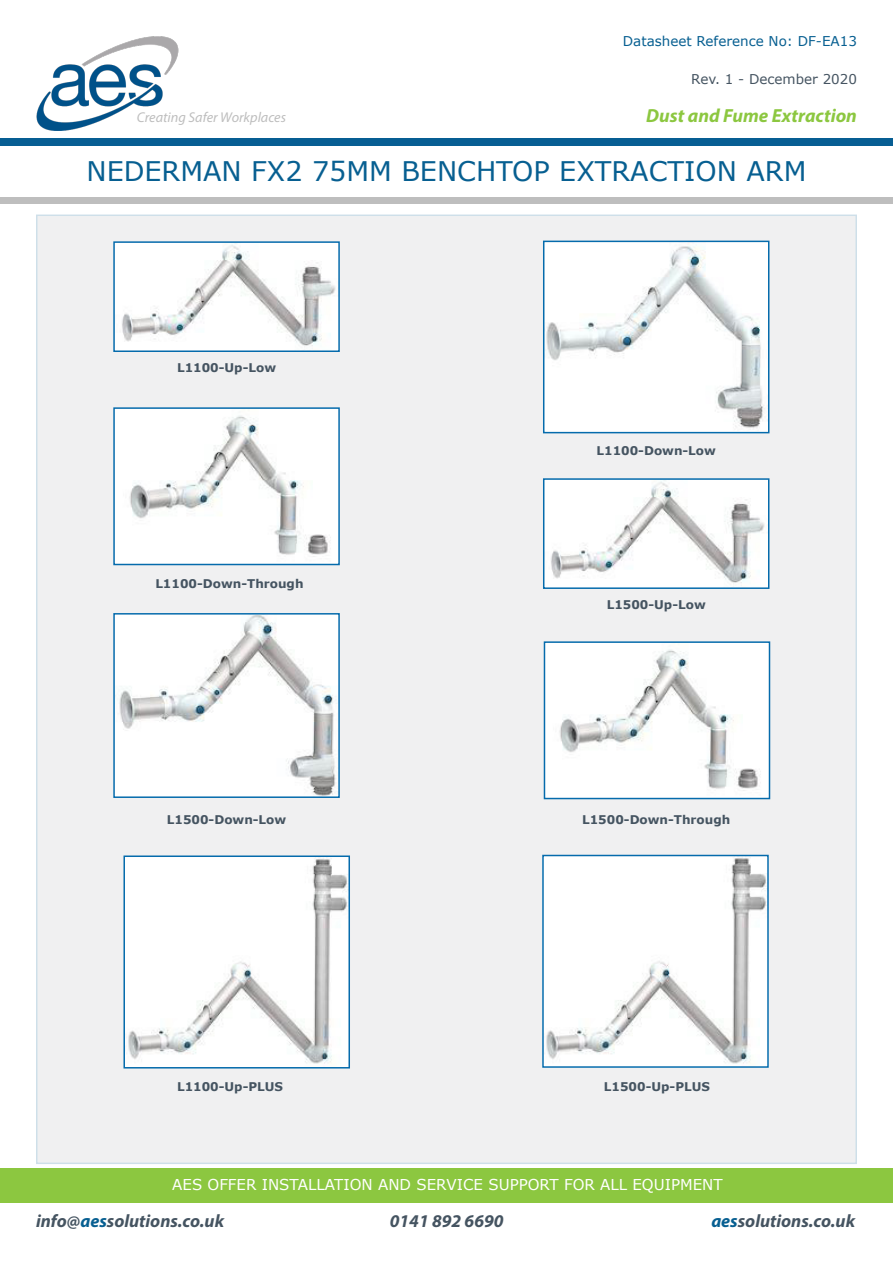
<style>
.page{position:relative;width:893px;height:1263px;background:#fff}
.page>*{position:absolute;margin:0;border:0;box-sizing:border-box;transform-origin:0 0}
.t1{font:27px "Verdana";color:#075f91}
.t2{font:italic 700 19.05px "Myriad Pro";color:#8cc740}
.t3{font:italic 700 18px "Myriad Pro";color:#455461}
.t4{font:15px "Verdana";color:#fff}
.t5{font:italic 14.25px "Myriad Pro";color:#bebebe}
.t6{font:13.5px "Verdana";color:#075f91}
.t7{font:13.5px "Verdana";color:#455461}
.t8{font:700 12px "Verdana";color:#455461}
.s1{color:#075f91}
</style>
<div class="page">
<div style="left:36px;top:215px;width:821px;height:949px;background:#f0f0f1"></div>
<img style="left:116px;top:244px;width:221px;height:105px">
<div style="left:113px;top:241px;width:227px;height:111px;border:2px solid #056bac"></div>
<img style="left:36px;top:36px;width:143px;height:94px">
<div style="left:0;top:138px;width:893px;height:8px;background:#075e93"></div>
<div style="left:0;top:198px;width:893px;height:6px;background:#bebebe"></div>
<div style="left:0;top:1169px;width:893px;height:34px;background:#8cc740"></div>
<img style="left:546px;top:244px;width:220px;height:186px">
<div style="left:543px;top:241px;width:226px;height:192px;border:2px solid #056bac"></div>
<img style="left:116px;top:410px;width:221px;height:152px">
<div style="left:113px;top:407px;width:227px;height:158px;border:2px solid #056bac"></div>
<img style="left:546px;top:481px;width:220px;height:105px">
<div style="left:543px;top:478px;width:226px;height:111px;border:2px solid #056bac"></div>
<img style="left:116px;top:616px;width:221px;height:179px">
<div style="left:113px;top:613px;width:227px;height:185px;border:2px solid #056bac"></div>
<img style="left:547px;top:644px;width:220px;height:152px">
<div style="left:544px;top:641px;width:226px;height:158px;border:2px solid #056bac"></div>
<img style="left:126px;top:858px;width:221px;height:207px">
<div style="left:123px;top:855px;width:227px;height:213px;border:2px solid #056bac"></div>
<img style="left:545px;top:858px;width:221px;height:207px">
<div style="left:542px;top:855px;width:227px;height:213px;border:2px solid #056bac"></div>
<p class="t6" style="left:623px;top:32px;width:236px">Datasheet Reference No: DF-EA13</p>
<p class="t7" style="left:691px;top:70px;width:167px">Rev. 1 - December 2020</p>
<p class="t2" style="left:646px;top:103px;width:212px">Dust and Fume Extraction</p>
<p class="t1" style="left:86px;top:153px;width:721px">NEDERMAN FX2 75MM BENCHTOP EXTRACTION ARM</p>
<p class="t5" style="left:137px;top:108px;width:151px">Creating Safer Workplaces</p>
<p class="t8" style="left:177px;top:359px;width:101px">L1100-Up-Low</p>
<p class="t8" style="left:155px;top:575px;width:150px">L1100-Down-Through</p>
<p class="t8" style="left:596px;top:442px;width:121px">L1100-Down-Low</p>
<p class="t8" style="left:607px;top:596px;width:101px">L1500-Up-Low</p>
<p class="t8" style="left:167px;top:811px;width:121px">L1500-Down-Low</p>
<p class="t8" style="left:582px;top:811px;width:150px">L1500-Down-Through</p>
<p class="t8" style="left:177px;top:1078px;width:108px">L1100-Up-PLUS</p>
<p class="t8" style="left:604px;top:1078px;width:108px">L1500-Up-PLUS</p>
<p class="t4" style="left:172px;top:1174px;width:552px">AES OFFER INSTALLATION AND SERVICE SUPPORT FOR ALL EQUIPMENT</p>
<p class="t3" style="left:36px;top:1209px;width:190px">info@<span class="s1">aes</span>solutions.co.uk</p>
<p class="t3" style="left:390px;top:1209px;width:115px">0141 892 6690</p>
<p class="t3" style="left:711px;top:1209px;width:145px"><span class="s1">aes</span>solutions.co.uk</p>
</div>
